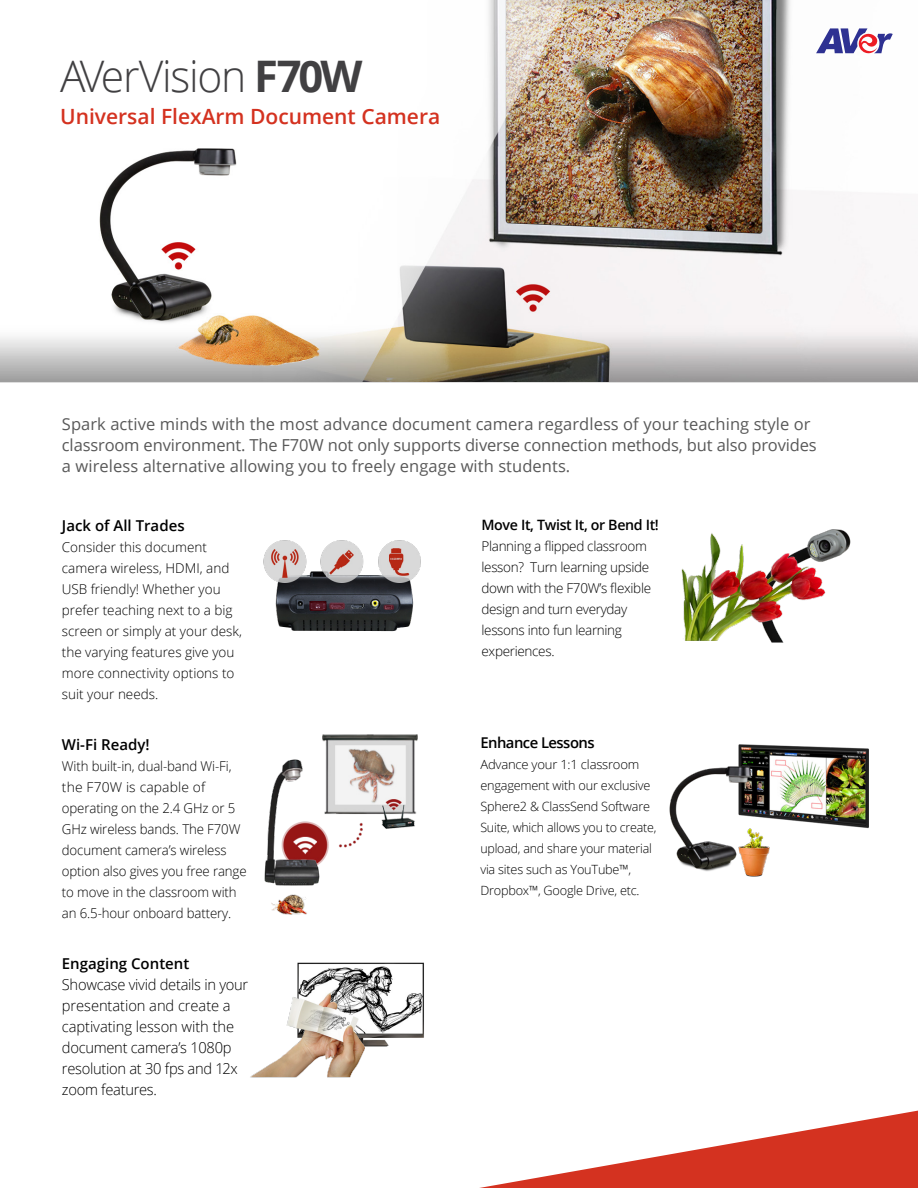
<style>
.page{position:relative;width:918px;height:1188px;background:#fff}
.page>*{position:absolute;margin:0;border:0;box-sizing:border-box;transform-origin:0 0}
.t1{font:300 43.5px "Open Sans";letter-spacing:-.03em;color:#414042}
.t2{font:600 21px "Open Sans";color:#d43220}
.t3{font:16.5px/21px "Open Sans";letter-spacing:.005em;color:#595959}
.t4{font:300 15px/21px "Open Sans";letter-spacing:-.02em;color:#000}
.t5{font:600 15px "Open Sans";color:#000}
.t6{font:600 14.85px "Open Sans";letter-spacing:-.035em;color:#000}
.t7{font:600 14.25px "Open Sans";letter-spacing:-.025em;color:#000}
.t8{font:300 13.5px/21px "Open Sans";letter-spacing:-.01em;color:#000}
.t9{font:300 12.75px/21px "Open Sans";letter-spacing:-.015em;color:#000}
.s1{font-weight:700}
</style>
<div class="page">
<img style="left:0;top:0;width:918px;height:382px">
<svg style="left:479px;top:1111px;width:439px;height:77px"></svg>
<svg style="left:816px;top:28px;width:77px;height:25px"></svg>
<img style="left:263px;top:540px;width:158px;height:92px">
<img style="left:264px;top:734px;width:154px;height:181px">
<img style="left:250px;top:962px;width:174px;height:116px">
<img style="left:681px;top:529px;width:170px;height:114px">
<img style="left:669px;top:744px;width:200px;height:133px">
<h1 class="t1" style="left:60px;top:47px;width:304px">AVerVision <span class="s1">F70W</span></h1>
<h2 class="t2" style="left:60px;top:102px;width:382px">Universal FlexArm Document Camera</h2>
<p class="t3" style="left:62px;top:413px;width:756px">Spark active minds with the most advance document camera regardless of your teaching style or classroom environment. The F70W not only supports diverse connection methods, but also provides a wireless alternative allowing you to freely engage with students.</p>
<p class="t5" style="left:62px;top:515px;width:124px">Jack of All Trades</p>
<p class="t8" style="left:62px;top:536px;width:182px">Consider this document camera wireless, HDMI, and<br>USB friendly! Whether you prefer teaching next to a big screen or simply at your desk, the varying features give you more connectivity options to suit your needs.</p>
<p class="t5" style="left:62px;top:734px;width:89px">Wi-Fi Ready!</p>
<p class="t8" style="left:62px;top:755px;width:186px">With built-in, dual-band Wi-Fi, the F70W is capable of operating on the 2.4 GHz or 5<br>GHz wireless bands. The F70W document camera’s wireless option also gives you free range to move in the classroom with an 6.5-hour onboard battery.</p>
<p class="t5" style="left:62px;top:953px;width:129px">Engaging Content</p>
<p class="t4" style="left:62px;top:974px;width:188px">Showcase vivid details in your presentation and create a captivating lesson with the document camera’s 1080p resolution at 30 fps and 12x zoom features.</p>
<p class="t7" style="left:482px;top:515px;width:179px">Move It, Twist It, or Bend It!</p>
<p class="t8" style="left:482px;top:536px;width:171px">Planning a flipped classroom lesson? Turn learning upside down with the F70W’s flexible design and turn everyday lessons into fun learning experiences.</p>
<p class="t6" style="left:480px;top:733px;width:116px">Enhance Lessons</p>
<p class="t9" style="left:480px;top:754px;width:178px">Advance your 1:1 classroom engagement with our exclusive<br>Sphere2 &amp; ClassSend Software<br>Suite, which allows you to create, upload, and share your material via sites such as YouTube™,<br>Dropbox™, Google Drive, etc.</p>
</div>
